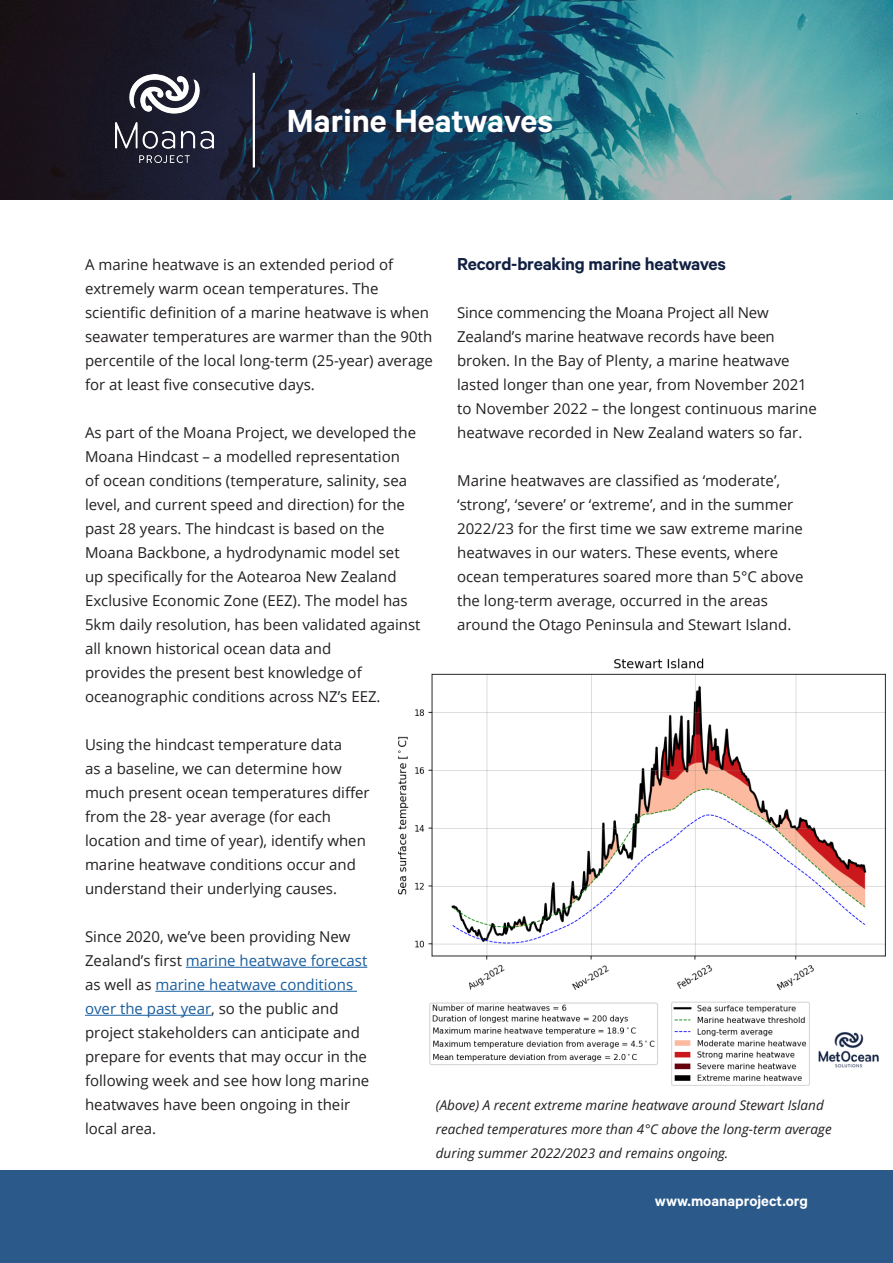
<style>
.page{position:relative;width:893px;height:1263px;background:#fff}
.page>*{position:absolute;margin:0;border:0;box-sizing:border-box;transform-origin:0 0}
.t1{font:600 36px "Calibre";color:#fff}
.Paragraph{font:600 19.5px "Calibre";letter-spacing:-.015em;color:#122142}
.t2{font:600 16.5px "Calibre";color:#fff}
.Paragraph-2{font:15px/24px "Open Sans";color:#231f20}
.Paragraph-3{font:italic 13.5px/24px "Open Sans";color:#231f20}
.s1{color:#175d9e}
</style>
<div class="page">
<svg style="left:0;top:0;width:893px;height:200px;background:#345968"></svg>
<div style="left:0;top:1170px;width:893px;height:93px;background:#2a598a"></div>
<img style="left:115px;top:75px;width:98px;height:87px">
<hr style="left:253px;top:73px;width:2px;height:94px;background:#fff">
<hr style="left:186px;top:967px;width:181px;height:1px;background:#175d9e">
<hr style="left:155px;top:991px;width:202px;height:1px;background:#175d9e">
<hr style="left:85px;top:1015px;width:126px;height:1px;background:#175d9e">
<img style="left:398px;top:658px;width:488px;height:428px">
<p class="t1" style="left:287px;top:99px;width:268px">Marine Heatwaves</p>
<p class="Paragraph" style="left:457px;top:252px;width:270px">Record-breaking marine heatwaves</p>
<p class="Paragraph-2" style="left:457px;top:300px;width:361px">Since commencing the Moana Project all New Zealand’s marine heatwave records have been broken. In the Bay of Plenty, a marine heatwave lasted longer than one year, from November 2021 to November 2022 – the longest continuous marine heatwave recorded in New Zealand waters so far.</p>
<p class="Paragraph-2" style="left:457px;top:468px;width:348px">Marine heatwaves are classified as ‘moderate’, ‘strong’, ‘severe’ or ‘extreme’, and in the summer 2022/23 for the first time we saw extreme marine heatwaves in our waters. These events, where ocean temperatures soared more than 5°C above the long-term average, occurred in the areas around the Otago Peninsula and Stewart Island.</p>
<p class="Paragraph-2" style="left:85px;top:252px;width:349px">A marine heatwave is an extended period of extremely warm ocean temperatures. The scientific definition of a marine heatwave is when seawater temperatures are warmer than the 90th percentile of the local long-term (25-year) average for at least five consecutive days.</p>
<p class="Paragraph-2" style="left:85px;top:420px;width:337px">As part of the Moana Project, we developed the Moana Hindcast – a modelled representation<br>of ocean conditions (temperature, salinity, sea level, and current speed and direction) for the past 28 years. The hindcast is based on the Moana Backbone, a hydrodynamic model set up specifically for the Aotearoa New Zealand Exclusive Economic Zone (EEZ). The model has 5km daily resolution, has been validated against all known historical ocean data and<br>provides the present best knowledge of oceanographic conditions across NZ’s EEZ.</p>
<p class="Paragraph-2" style="left:85px;top:732px;width:286px">Using the hindcast temperature data<br>as a baseline, we can determine how much present ocean temperatures differ from the 28- year average (for each location and time of year), identify when marine heatwave conditions occur and understand their underlying causes.</p>
<p class="Paragraph-2" style="left:85px;top:924px;width:286px">Since 2020, we’ve been providing New Zealand’s first <span class="s1">marine heatwave forecast </span>as well as <span class="s1">marine heatwave conditions over the past year</span>, so the public and project stakeholders can anticipate and prepare for events that may occur in the following week and see how long marine heatwaves have been ongoing in their local area.</p>
<p class="Paragraph-3" style="left:436px;top:1093px;width:397px">(Above) A recent extreme marine heatwave around Stewart Island reached temperatures more than 4°C above the long-term average during summer 2022/2023 and remains ongoing.</p>
<p class="t2" style="left:655px;top:1191px;width:154px">www.moanaproject.org</p>
</div>
